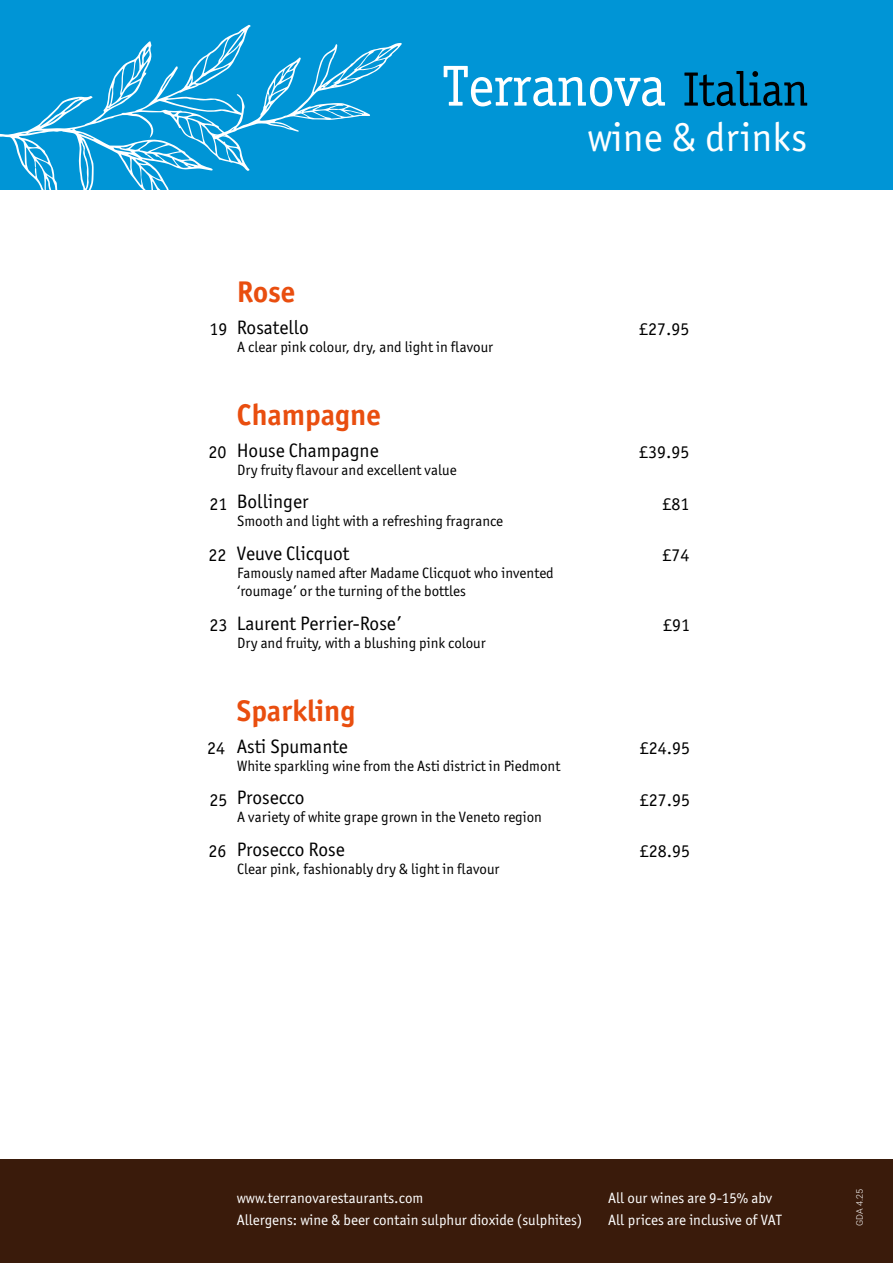
<style>
.page{position:relative;width:893px;height:1263px;background:#fff}
.page>*{position:absolute;margin:0;border:0;box-sizing:border-box;transform-origin:0 0}
.t1{font:40.5px "Officina Sans ITC Pro";color:#fff}
.t2{font:700 30px "Officina Sans ITC Pro";color:#e94e0f}
.t3{font:19.5px "Officina Sans ITC Pro";color:#000}
.t4{font:18px "Officina Sans ITC Pro";color:#000}
.t5{font:15px/18px "Officina Sans ITC Pro";color:#000}
.t6{font:15px "Officina Sans ITC Pro";color:#fff}
.t7{font:300 9px "Roboto";color:#fff}
</style>
<div class="page">
<div style="left:0;top:0;width:893px;height:189px;background:#0095d6"></div>
<svg style="left:444px;top:66px;width:221px;height:40px"></svg>
<svg style="left:684px;top:71px;width:123px;height:35px"></svg>
<svg style="left:0;top:25px;width:251px;height:165px"></svg>
<svg style="left:213px;top:43px;width:189px;height:96px"></svg>
<div style="left:0;top:1160px;width:893px;height:103px;background:#3a1b0b"></div>
<h1 class="t1" style="left:587px;top:113px;width:221px">wine &amp; drinks</h1>
<p class="t4" style="left:210px;top:318px;width:19px">19</p>
<h2 class="t2" style="left:237px;top:273px;width:60px">Rose</h2>
<h3 class="t3" style="left:237px;top:316px;width:74px">Rosatello</h3>
<p class="t4" style="left:639px;top:318px;width:52px">£27.95</p>
<p class="t5" style="left:237px;top:337px;width:258px">A clear pink colour, dry, and light in flavour</p>
<p class="t4" style="left:208px;top:441px;width:19px">20</p>
<h2 class="t2" style="left:237px;top:396px;width:145px">Champagne</h2>
<h3 class="t3" style="left:237px;top:439px;width:143px">House Champagne</h3>
<p class="t4" style="left:639px;top:441px;width:52px">£39.95</p>
<p class="t5" style="left:237px;top:460px;width:221px">Dry fruity flavour and excellent value</p>
<p class="t4" style="left:210px;top:493px;width:19px">21</p>
<h3 class="t3" style="left:237px;top:490px;width:73px">Bollinger</h3>
<p class="t4" style="left:662px;top:493px;width:28px">£81</p>
<p class="t5" style="left:237px;top:512px;width:268px">Smooth and light with a refreshing fragrance</p>
<p class="t4" style="left:208px;top:544px;width:19px">22</p>
<h3 class="t3" style="left:237px;top:542px;width:114px">Veuve Clicquot</h3>
<p class="t4" style="left:662px;top:544px;width:28px">£74</p>
<p class="t5" style="left:237px;top:564px;width:318px">Famously named after Madame Clicquot who invented ‘roumage’ or the turning of the bottles</p>
<p class="t4" style="left:210px;top:614px;width:19px">23</p>
<h3 class="t3" style="left:237px;top:612px;width:166px">Laurent Perrier-Rose’</h3>
<p class="t4" style="left:663px;top:614px;width:28px">£91</p>
<p class="t5" style="left:237px;top:634px;width:250px">Dry and fruity, with a blushing pink colour</p>
<p class="t4" style="left:207px;top:737px;width:19px">24</p>
<p class="t4" style="left:210px;top:789px;width:19px">25</p>
<p class="t4" style="left:208px;top:841px;width:19px">26</p>
<h2 class="t2" style="left:237px;top:692px;width:120px">Sparkling</h2>
<h3 class="t3" style="left:237px;top:735px;width:113px">Asti Spumante</h3>
<p class="t4" style="left:640px;top:737px;width:52px">£24.95</p>
<p class="t5" style="left:237px;top:757px;width:325px">White sparkling wine from the Asti district in Piedmont</p>
<h3 class="t3" style="left:237px;top:786px;width:69px">Prosecco</h3>
<p class="t4" style="left:640px;top:789px;width:52px">£27.95</p>
<p class="t5" style="left:237px;top:808px;width:306px">A variety of white grape grown in the Veneto region</p>
<h3 class="t3" style="left:237px;top:838px;width:110px">Prosecco Rose</h3>
<p class="t4" style="left:640px;top:841px;width:52px">£28.95</p>
<p class="t5" style="left:237px;top:860px;width:264px">Clear pink, fashionably dry &amp; light in flavour</p>
<p class="t6" style="left:237px;top:1189px;width:188px">www.terranovarestaurants.com</p>
<p class="t6" style="left:237px;top:1211px;width:347px">Allergens: wine &amp; beer contain sulphur dioxide (sulphites)</p>
<p class="t6" style="left:608px;top:1189px;width:166px">All our wines are 9-15% abv</p>
<p class="t6" style="left:608px;top:1211px;width:175px">All prices are inclusive of VAT</p>
<p class="t7" style="left:853px;top:1226px;width:39px;rotate:-90deg">GDA 4.25</p>
</div>
